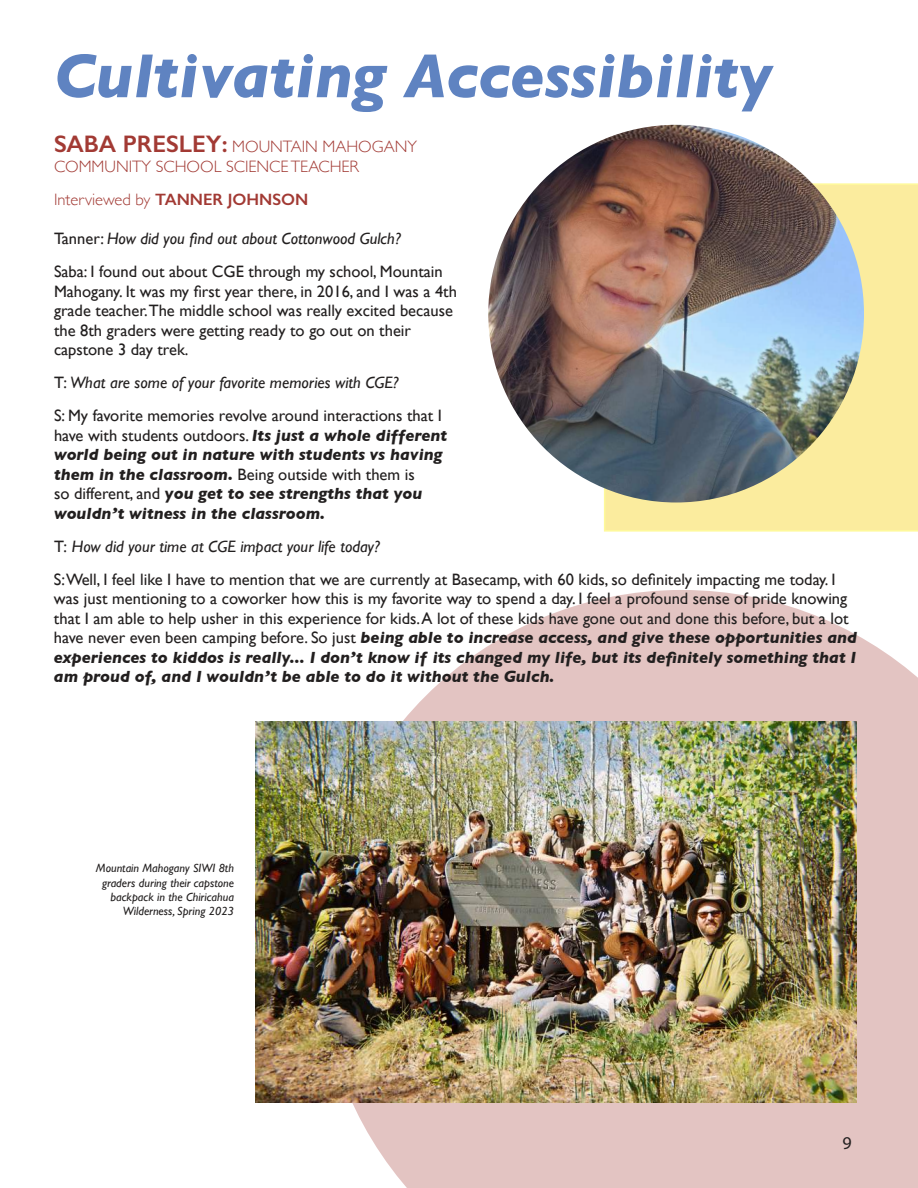
<style>
.page{position:relative;width:918px;height:1188px;background:#fff}
.page>*{position:absolute;margin:0;border:0;box-sizing:border-box;transform-origin:0 0}
.t1{font:italic 700 63px "Gill Sans";color:#5f83c1}
.t2{font:18px "Myriad Pro";color:#221f1f}
.t3{font:16.5px/19.5px "Gill Sans";color:#221f1f}
.t4{font:italic 700 16.5px/19.5px "Gill Sans";color:#221f1f}
.t5{font:300 16.5px/19.5px "Gill Sans";color:#a23a34}
.t6{font:italic 12px/14.4px "Gill Sans";color:#221f1f;text-align:right}
.s1{font-weight:600;font-size:24px}
.s2{font-weight:600}
.s3{font-style:italic}
.s4{font-weight:400;font-style:normal}
.s5{font-weight:700;font-style:italic}
</style>
<div class="page">
<div style="left:604px;top:183px;width:314px;height:349px;background:#fbec9e"></div>
<svg style="left:320px;top:590px;width:598px;height:598px;fill:#e3c4c2"></svg>
<img style="left:256px;top:722px;width:600px;height:381px">
<img style="left:488px;top:125px;width:376px;height:378px">
<h1 class="t1" style="left:54px;top:52px;width:719px">Cultivating Accessibility</h1>
<p class="t5" style="left:54px;top:139px;width:365px"><span class="s1">SABA PRESLEY:</span> MOUNTAIN MAHOGANY<br>COMMUNITY SCHOOL SCIENCE TEACHER</p>
<p class="t5" style="left:54px;top:191px;width:256px">Interviewed by <span class="s2">TANNER JOHNSON</span></p>
<p class="t3" style="left:54px;top:224px;width:390px;line-height:33px">Tanner: <span class="s3">How did you 昀椀nd out about Cottonwood Gulch?<br></span>Saba: I found out about CGE through my school, Mountain</p>
<p class="t3" style="left:54px;top:281px;width:405px">Mahogany. It was my 昀椀rst year there, in 2016, and I was a 4th grade teacher.The middle school was really excited because the 8th graders were getting ready to go out on their capstone 3 day trek.</p>
<p class="t3" style="left:54px;top:368px;width:390px;line-height:33px">T: <span class="s3">What are some of your favorite memories with CGE?<br></span>S: My favorite memories revolve around interactions that I</p>
<p class="t4" style="left:54px;top:427px;width:395px"><span class="s4">have with students outdoors.</span> Its just a whole different world being out in nature with students vs having them in the classroom. <span class="s4">Being outside with them is<br>so different, and</span> you get to see strengths that you wouldn’t witness in the classroom.</p>
<p class="t3" style="left:54px;top:532px;width:783px;line-height:33px">T: <span class="s3">How did your time at CGE impact your life today?<br></span>S:Well, I feel like I have to mention that we are currently at Basecamp, with 60 kids, so de昀椀nitely impacting me today. I</p>
<p class="t3" style="left:54px;top:589px;width:805px">was just mentioning to a coworker how this is my favorite way to spend a day. I feel a profound sense of pride knowing that I am able to help usher in this experience for kids. A lot of these kids have gone out and done this before, but a lot have never even been camping before. So just <span class="s5">being able to increase access, and give these opportunities and experiences to kiddos is really... I don’t know if its changed my life, but its de昀椀nitely something that I am proud of, and I wouldn’t be able to do it without the Gulch.</span></p>
<p class="t6" style="left:96px;top:862px;width:140px">Mountain Mahogany SIWI 8th graders during their capstone backpack in the Chiricahua<br>Wilderness, Spring 2023</p>
<p class="t2" style="left:842px;top:1132px;width:11px">9</p>
</div>
